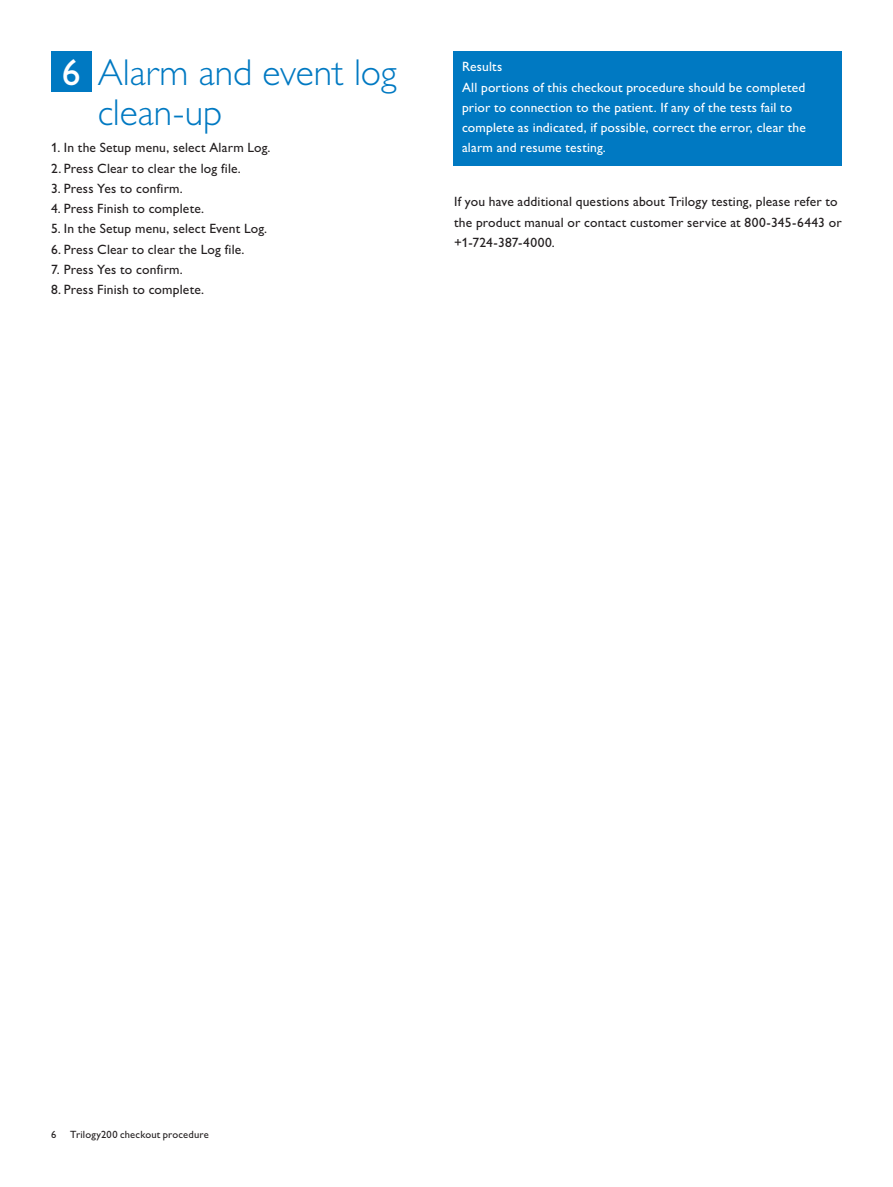
<style>
.page{position:relative;width:893px;height:1187px;background:#fff}
.page>*{position:absolute;margin:0;border:0;box-sizing:border-box;transform-origin:0 0}
._11_Main_heading_1_S{font:37.5px/40.5px "Gill Sans Alt One WGL Light";color:#0079c2}
._21_Text_block_main{font:37.5px "Gill Sans Alt One WGL";color:#fff}
._01_Body_Text{font:13.5px/20.2px "Gill Sans Alt One WGL";letter-spacing:.015em;color:#231f20}
._21_Text_block_headi{font:13.5px/20.2px "Gill Sans Alt One WGL";letter-spacing:.015em;color:#fff}
.t1{font:10.5px "Gill Sans Alt One WGL";letter-spacing:.02em;color:#231f20}
</style>
<div class="page">
<div style="left:453px;top:51px;width:389px;height:115px;background:#0079c2"></div>
<div style="left:51px;top:51px;width:41px;height:41px;background:#0079c2"></div>
<p class="_21_Text_block_main" style="left:62px;top:46px;width:20px">6</p>
<p class="_11_Main_heading_1_S" style="left:98px;top:52px;width:301px">Alarm and event log clean-up</p>
<p class="_01_Body_Text" style="left:51px;top:137px;width:221px">1. In the Setup menu, select Alarm Log.</p>
<p class="_01_Body_Text" style="left:51px;top:158px;width:191px">2. Press Clear to clear the log file.</p>
<p class="_01_Body_Text" style="left:51px;top:178px;width:133px">3. Press Yes to confirm.</p>
<p class="_01_Body_Text" style="left:51px;top:198px;width:155px">4. Press Finish to complete.</p>
<p class="_01_Body_Text" style="left:51px;top:218px;width:218px">5. In the Setup menu, select Event Log.</p>
<p class="_01_Body_Text" style="left:51px;top:239px;width:195px">6. Press Clear to clear the Log file.</p>
<p class="_01_Body_Text" style="left:51px;top:259px;width:133px">7. Press Yes to confirm.</p>
<p class="_01_Body_Text" style="left:51px;top:279px;width:155px">8. Press Finish to complete.</p>
<p class="_21_Text_block_headi" style="left:462px;top:56px;width:42px">Results</p>
<p class="_21_Text_block_headi" style="left:462px;top:77px;width:345px">All portions of this checkout procedure should be completed prior to connection to the patient. If any of the tests fail to complete as indicated, if possible, correct the error, clear the alarm and resume testing.</p>
<p class="_01_Body_Text" style="left:454px;top:191px;width:389px">If you have additional questions about Trilogy testing, please refer to the product manual or contact customer service at 800-345-6443 or +1-724-387-4000.</p>
<p class="t1" style="left:51px;top:1127px;width:7px">6</p>
<p class="t1" style="left:70px;top:1127px;width:140px">Trilogy200 checkout procedure</p>
</div>
